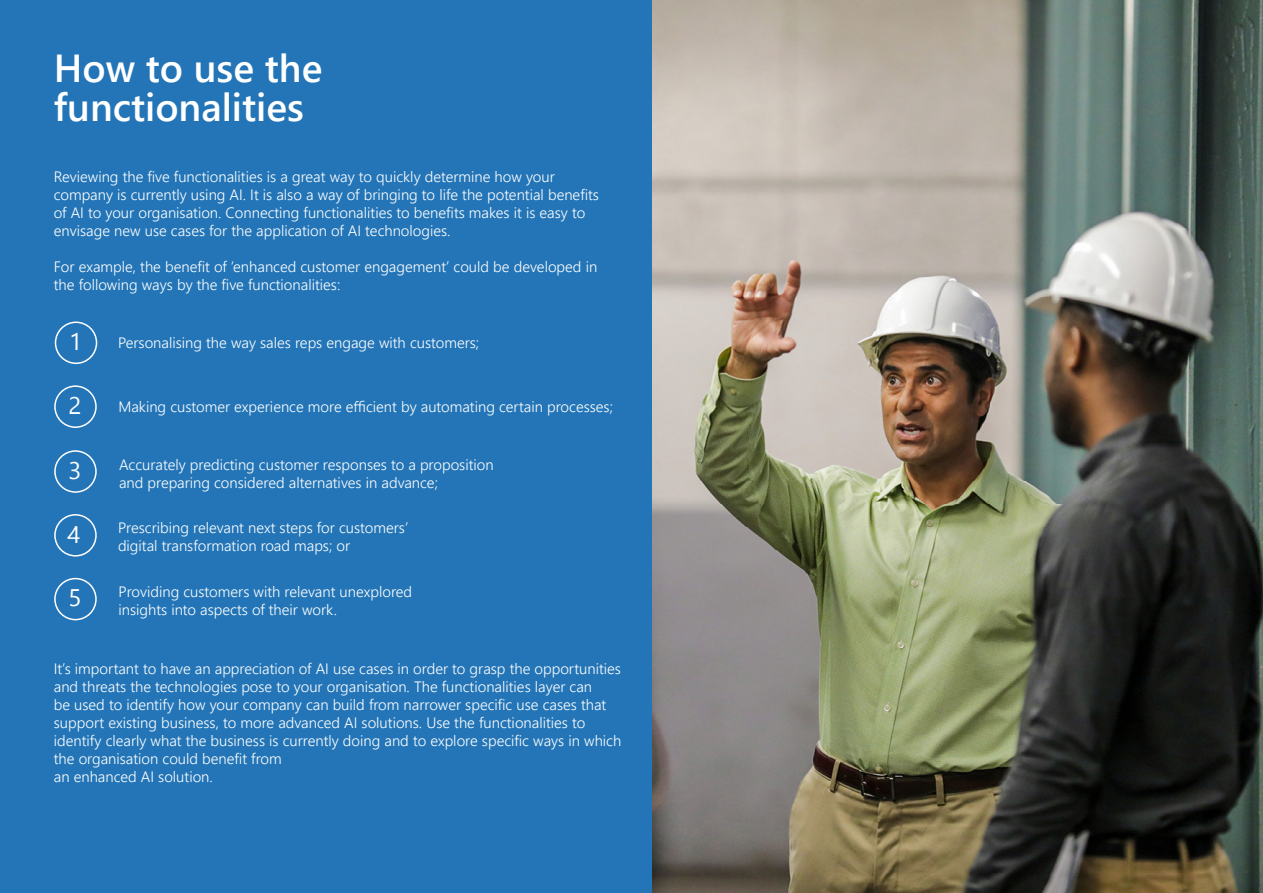
<style>
.page{position:relative;width:1263px;height:893px;background:#2375b7}
.page>*{position:absolute;margin:0;border:0;box-sizing:border-box;transform-origin:0 0}
.t1{font:600 39px/39px "Segoe UI";color:#fff}
.t2{font:24px "Segoe UI";color:#fff}
.t3{font:300 15px/18px "Segoe UI";color:#fff}
</style>
<div class="page">
<img style="left:653px;top:0;width:610px;height:893px">
<div style="left:55px;top:322px;width:42px;height:42px;border:2px solid #fff;border-radius:50%"></div>
<div style="left:54px;top:385px;width:43px;height:43px;border:2px solid #fff;border-radius:50%"></div>
<div style="left:54px;top:450px;width:43px;height:43px;border:2px solid #fff;border-radius:50%"></div>
<div style="left:54px;top:514px;width:43px;height:43px;border:2px solid #fff;border-radius:50%"></div>
<div style="left:54px;top:578px;width:43px;height:42px;border:2px solid #fff;border-radius:50%"></div>
<h1 class="t1" style="left:54px;top:48px;width:270px">How to use the functionalities</h1>
<p class="t3" style="left:54px;top:167px;width:547px">Reviewing the five functionalities is a great way to quickly determine how your company is currently using AI. It is also a way of bringing to life the potential benefits of AI to your organisation. Connecting functionalities to benefits makes it is easy to envisage new use cases for the application of AI technologies.</p>
<p class="t3" style="left:54px;top:257px;width:545px">For example, the benefit of ‘enhanced customer engagement’ could be developed in the following ways by the five functionalities:</p>
<h2 class="t2" style="left:69px;top:324px;width:14px">1</h2>
<h2 class="t2" style="left:68px;top:387px;width:14px">2</h2>
<h2 class="t2" style="left:68px;top:452px;width:14px">3</h2>
<h2 class="t2" style="left:67px;top:516px;width:14px">4</h2>
<h2 class="t2" style="left:68px;top:580px;width:14px">5</h2>
<p class="t3" style="left:118px;top:333px;width:363px">Personalising the way sales reps engage with customers;</p>
<p class="t3" style="left:118px;top:397px;width:496px">Making customer experience more efficient by automating certain processes;</p>
<p class="t3" style="left:119px;top:455px;width:376px">Accurately predicting customer responses to a proposition and preparing considered alternatives in advance;</p>
<p class="t3" style="left:118px;top:518px;width:292px">Prescribing relevant next steps for customers’ digital transformation road maps; or</p>
<p class="t3" style="left:118px;top:582px;width:295px">Providing customers with relevant unexplored insights into aspects of their work.</p>
<p class="t3" style="left:54px;top:659px;width:569px">It’s important to have an appreciation of AI use cases in order to grasp the opportunities and threats the technologies pose to your organisation. The functionalities layer can<br>be used to identify how your company can build from narrower specific use cases that support existing business, to more advanced AI solutions. Use the functionalities to identify clearly what the business is currently doing and to explore specific ways in which the organisation could benefit from<br>an enhanced AI solution.</p>
</div>
